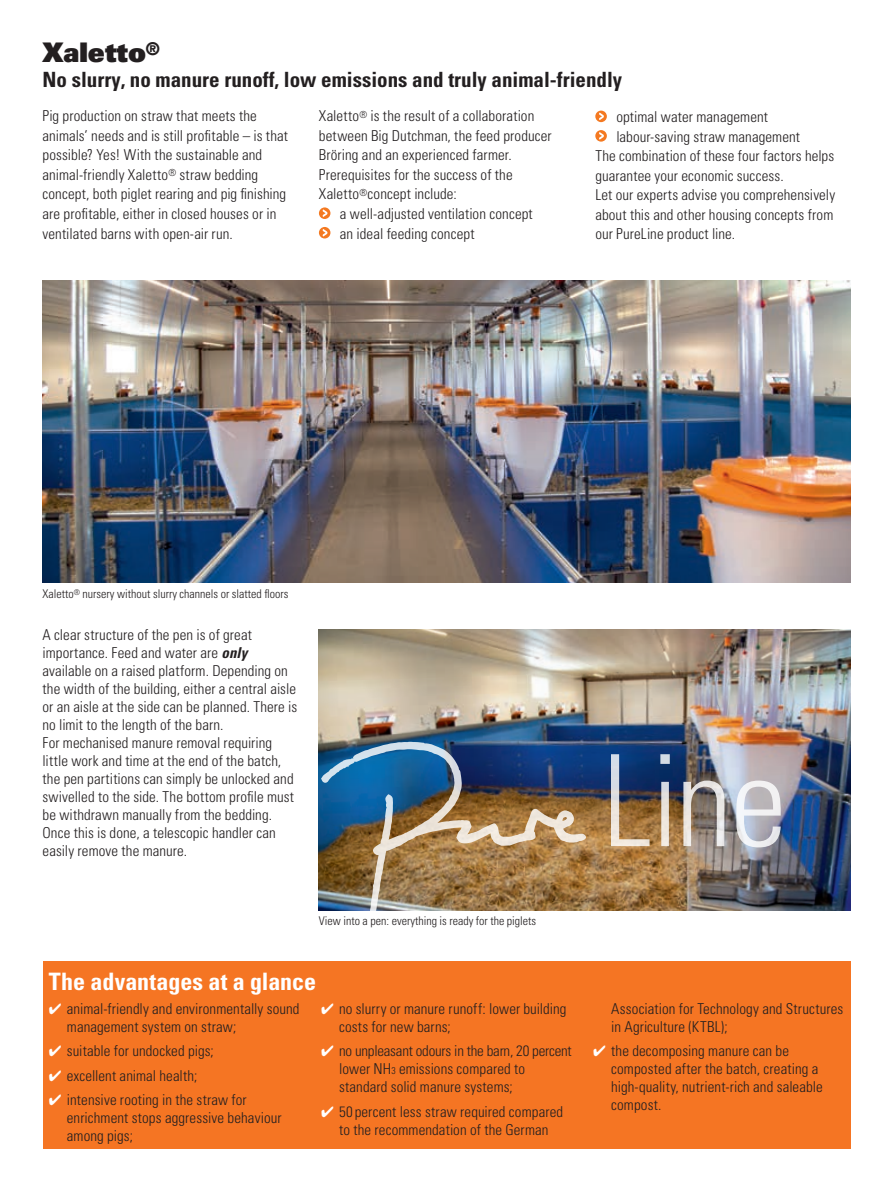
<style>
.page{position:relative;width:893px;height:1191px;background:#fff}
.page>*{position:absolute;margin:0;border:0;box-sizing:border-box;transform-origin:0 0}
.t1{font:27px "Univers LT Std X Black";color:#231f20}
.t2{font:700 condensed 24px "Univers LT Std";color:#fff}
.t3{font:700 condensed 21px "Univers LT Std";color:#231f20}
.t4{font:300 condensed 15px/18px "Univers LT Std";letter-spacing:.005em;color:#231f20}
.t5{font:300 condensed 12px "Univers LT Std";color:#231f20}
.s1{font-weight:700;font-style:italic}
.s2{color:#fff}
.s3{font-size:9.75px}
</style>
<div class="page">
<img style="left:43px;top:281px;width:807px;height:302px">
<img style="left:319px;top:629px;width:531px;height:281px">
<img style="left:611px;top:754px;width:170px;height:93px">
<img style="left:321px;top:742px;width:265px;height:169px">
<svg style="left:319px;top:207px;width:11px;height:12px"></svg>
<svg style="left:323px;top:209px;width:4px;height:8px"></svg>
<svg style="left:319px;top:227px;width:11px;height:11px"></svg>
<svg style="left:323px;top:229px;width:4px;height:7px"></svg>
<div style="left:595px;top:111px;width:12px;height:11px;background:#f47921;border-radius:50%"></div>
<svg style="left:599px;top:113px;width:5px;height:7px"></svg>
<svg style="left:595px;top:130px;width:12px;height:12px"></svg>
<svg style="left:599px;top:132px;width:5px;height:8px"></svg>
<div style="left:43px;top:961px;width:807px;height:187px;background:#f57523"></div>
<h1 class="t1" style="left:43px;top:35px;width:119px">Xaletto<sup>®</sup></h1>
<h3 class="t3" style="left:43px;top:67px;width:581px">No slurry, no manure runoff, low emissions and truly animal-friendly</h3>
<p class="t4" style="left:43px;top:106px;width:247px;line-height:19.5px">Pig production on straw that meets the animals’ needs and is still profitable – is that possible? Yes! With the sustainable and animal-friendly Xaletto<sup>®</sup> straw bedding concept, both piglet rearing and pig finishing are profitable, either in closed houses or in ventilated barns with open-air run.</p>
<p class="t4" style="left:319px;top:106px;width:234px;line-height:19.5px">Xaletto<sup>®</sup> is the result of a collaboration between Big Dutchman, the feed producer Bröring and an experienced farmer.<br>Prerequisites for the success of the Xaletto<sup>®</sup>concept include:</p>
<p class="t4" style="left:616px;top:108px;width:153px">optimal water management</p>
<p class="t4" style="left:616px;top:127px;width:185px">labour-saving straw management</p>
<p class="t4" style="left:595px;top:147px;width:240px">The combination of these four factors helps</p>
<p class="t4" style="left:595px;top:166px;width:190px">guarantee your economic success.</p>
<p class="t4" style="left:595px;top:186px;width:241px">Let our experts advise you comprehensively</p>
<p class="t4" style="left:595px;top:205px;width:239px">about this and other housing concepts from</p>
<p class="t4" style="left:595px;top:225px;width:141px">our PureLine product line.</p>
<p class="t4" style="left:340px;top:204px;width:194px;line-height:19.5px">a well-adjusted ventilation concept an ideal feeding concept</p>
<p class="t5" style="left:43px;top:586px;width:247px">Xaletto<sup>®</sup> nursery without slurry channels or slatted floors</p>
<p class="t4" style="left:43px;top:626px;width:256px">A clear structure of the pen is of great importance. Feed and water are <span class="s1">only </span>available on a raised platform. Depending on the width of the building, either a central aisle or an aisle at the side can be planned. There is no limit to the length of the barn.<br>For mechanised manure removal requiring little work and time at the end of the batch, the pen partitions can simply be unlocked and swivelled to the side. The bottom profile must be withdrawn manually from the bedding.<br>Once this is done, a telescopic handler can easily remove the manure.</p>
<p class="t5" style="left:319px;top:914px;width:219px">View into a pen: everything is ready for the piglets</p>
<h2 class="t2" style="left:49px;top:967px;width:269px">The advantages at a glance</h2>
<p class="t4" style="left:67px;top:999px;width:234px;text-indent:-18px"><span class="s2">✔</span> animal-friendly and environmentally sound management system on straw;</p>
<p class="t4" style="left:49px;top:1041px;width:166px"><span class="s2">✔</span> suitable for undocked pigs;</p>
<p class="t4" style="left:49px;top:1066px;width:150px"><span class="s2">✔</span> excellent animal health;</p>
<p class="t4" style="left:67px;top:1090px;width:216px;text-indent:-18px"><span class="s2">✔</span> intensive rooting in the straw for enrichment stops aggressive behaviour among pigs;</p>
<p class="t4" style="left:339px;top:999px;width:229px;text-indent:-18px"><span class="s2">✔</span> no slurry or manure runoff: lower building costs for new barns;</p>
<p class="t4" style="left:339px;top:1041px;width:234px;text-indent:-18px"><span class="s2">✔</span> no unpleasant odours in the barn, 20 percent lower NH<span class="s3">3</span> emissions compared to standard solid manure systems;</p>
<p class="t4" style="left:321px;top:1102px;width:244px;text-align:center"><span class="s2">✔</span> 50 percent less straw required compared to the recommendation of the German</p>
<p class="t4" style="left:611px;top:999px;width:234px">Association for Technology and Structures in Agriculture (KTBL);</p>
<p class="t4" style="left:611px;top:1041px;width:213px;text-indent:-18px"><span class="s2">✔</span> the decomposing manure can be composted after the batch, creating a high-quality, nutrient-rich and saleable compost.</p>
</div>
